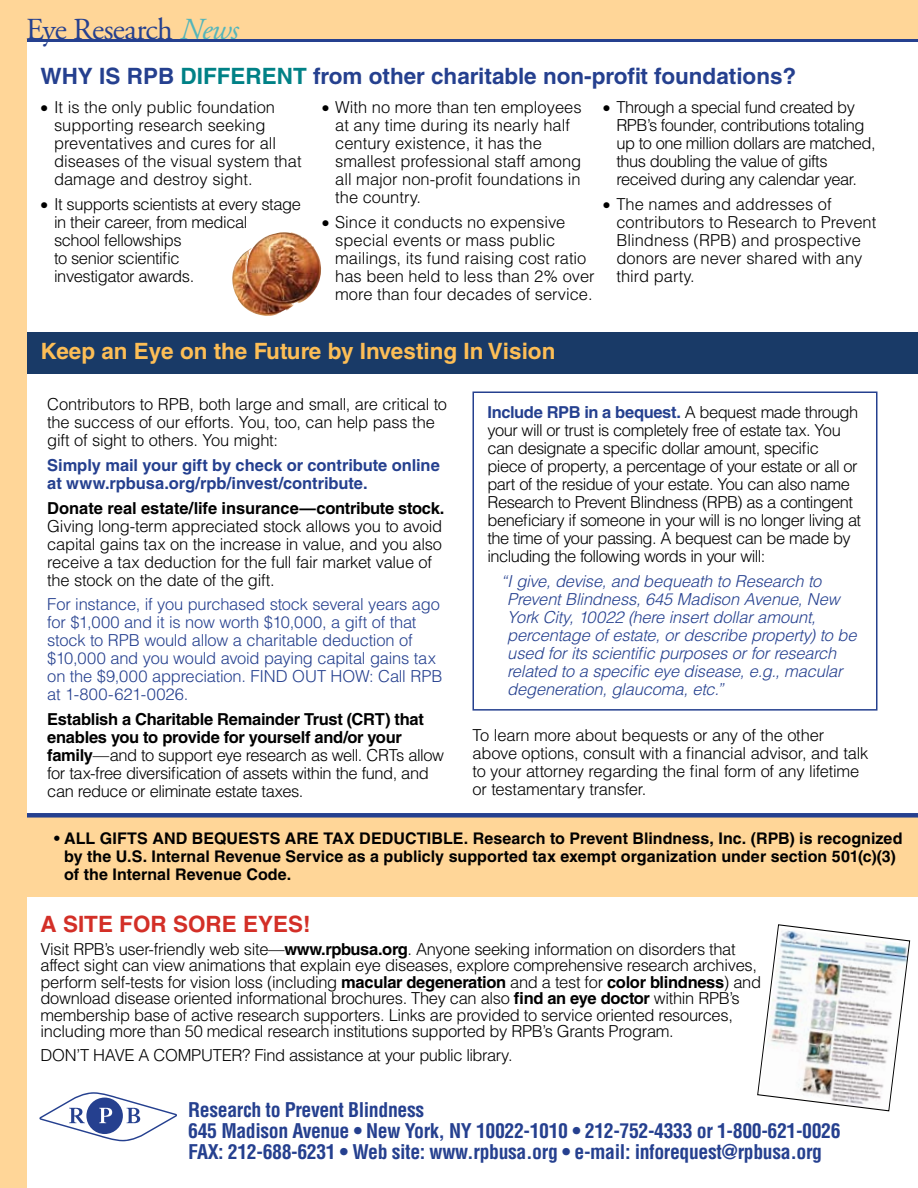
<style>
.page{position:relative;width:918px;height:1188px;background:#ffd698}
.page>*{position:absolute;margin:0;border:0;box-sizing:border-box;transform-origin:0 0}
.t1{font:30.45px "Adobe Garamond";letter-spacing:-.02em;color:#25408f}
.t2{font:700 22.5px "Helvetica LT Std";color:#25408f}
.t3{font:700 22.5px "Helvetica LT Std";color:#fdbe56}
.t4{font:700 22.5px "Helvetica LT Std";color:#d32f27}
.t5{font:700 condensed 19.8px/21.1px "Helvetica LT Std";letter-spacing:-.02em;color:#25408f}
.t6{font:300 16.5px/18px "Helvetica LT Std";letter-spacing:-.02em;color:#000}
.t7{font:300 16.5px/18px "Helvetica LT Std";color:#000}
.t8{font:italic 300 16.5px/18px "Helvetica LT Std";letter-spacing:-.01em;color:#25408f}
.t9{font:300 16.5px/18px "Helvetica LT Std";letter-spacing:-.015em;color:#25408f}
.t10{font:700 16.5px/18px "Helvetica LT Std";letter-spacing:-.005em;color:#25408f}
.t11{font:700 16.5px "Helvetica LT Std";letter-spacing:-.005em;color:#000}
.t12{font:700 16.05px/18px "Helvetica LT Std";letter-spacing:.005em;color:#000}
.s1{font-style:italic;color:#53b5bb}
.s2{color:#008186}
.s3{font-weight:700}
.s4{font-weight:700;color:#25408f}
</style>
<div class="page">
<div style="left:27px;top:40px;width:891px;height:1148px;background:#fff"></div>
<hr style="left:27px;top:39px;width:891px;height:3px;background:#25408f">
<svg style="left:39px;top:1092px;width:138px;height:49px"></svg>
<div style="left:27px;top:814px;width:891px;height:83px;background:#ffd698"></div>
<img style="left:232px;top:232px;width:90px;height:84px">
<div style="left:27px;top:333px;width:891px;height:41px;background:#193a67"></div>
<div style="left:27px;top:813px;width:891px;height:5px;background:#25408f"></div>
<div style="left:472px;top:392px;width:406px;height:319px;border:2px solid #25408f"></div>
<svg style="left:758px;top:925px;width:152px;height:186px"></svg>
<h1 class="t1" style="left:26px;top:13px;width:213px">Eye Research <span class="s1">News</span></h1>
<h2 class="t2" style="left:40px;top:62px;width:757px">WHY IS RPB <span class="s2">DIFFERENT</span> from other charitable non-profit foundations?</h2>
<p class="t7" style="left:54px;top:98px;width:249px;text-indent:-13px">• It is the only public foundation supporting research seeking preventatives and cures for all diseases of the visual system that damage and destroy sight.</p>
<p class="t6" style="left:54px;top:195px;width:249px;text-indent:-13px">• It supports scientists at every stage in their career, from medical<br>school fellowships<br>to senior scientific<br>investigator awards.</p>
<p class="t7" style="left:335px;top:98px;width:248px;text-indent:-13px">• With no more than ten employees at any time during its nearly half century existence, it has the smallest professional staff among all major non-profit foundations in the country.</p>
<p class="t7" style="left:335px;top:213px;width:261px;text-indent:-13px">• Since it conducts no expensive special events or mass public mailings, its fund raising cost ratio has been held to less than 2% over more than four decades of service.</p>
<p class="t6" style="left:616px;top:98px;width:261px;text-indent:-13px">• Through a special fund created by RPB’s founder, contributions totaling up to one million dollars are matched, thus doubling the value of gifts received during any calendar year.</p>
<p class="t7" style="left:616px;top:195px;width:261px;text-indent:-13px">• The names and addresses of contributors to Research to Prevent<br>Blindness (RPB) and prospective donors are never shared with any third party.</p>
<h2 class="t3" style="left:40px;top:338px;width:516px">Keep an Eye on the Future by Investing In Vision</h2>
<p class="t6" style="left:47px;top:395px;width:401px">Contributors to RPB, both large and small, are critical to the success of our efforts. You, too, can help pass the gift of sight to others. You might:</p>
<p class="t10" style="left:47px;top:456px;width:394px">Simply mail your gift by check or contribute online at www.rpbusa.org/rpb/invest/contribute.</p>
<p class="t11" style="left:47px;top:498px;width:399px">Donate real estate/life insurance—contribute stock.</p>
<p class="t6" style="left:47px;top:517px;width:396px">Giving long-term appreciated stock allows you to avoid capital gains tax on the increase in value, and you also receive a tax deduction for the full fair market value of the stock on the date of the gift.</p>
<p class="t9" style="left:47px;top:595px;width:397px">For instance, if you purchased stock several years ago for $1,000 and it is now worth $10,000, a gift of that stock to RPB would allow a charitable deduction of $10,000 and you would avoid paying capital gains tax on the $9,000 appreciation. FIND OUT HOW: Call RPB at 1-800-621-0026.</p>
<p class="t6" style="left:47px;top:710px;width:398px"><span class="s3">Establish a Charitable Remainder Trust (CRT) that enables you to provide for yourself and/or your family</span>—and to support eye research as well. CRTs allow for tax-free diversification of assets within the fund, and can reduce or eliminate estate taxes.</p>
<p class="t6" style="left:488px;top:403px;width:375px"><span class="s4">Include RPB in a bequest.</span> A bequest made through your will or trust is completely free of estate tax. You can designate a specific dollar amount, specific piece of property, a percentage of your estate or all or part of the residue of your estate. You can also name Research to Prevent Blindness (RPB) as a contingent beneficiary if someone in your will is no longer living at the time of your passing. A bequest can be made by including the following words in your will:</p>
<p class="t8" style="left:507px;top:572px;width:351px;text-indent:-6px">“I give, devise, and bequeath to Research to Prevent Blindness, 645 Madison Avenue, New York City, 10022 (here insert dollar amount, percentage of estate, or describe property) to be used for its scientific purposes or for research related to a specific eye disease, e.g., macular degeneration, glaucoma, etc.”</p>
<p class="t6" style="left:472px;top:726px;width:398px">To learn more about bequests or any of the other above options, consult with a financial advisor, and talk to your attorney regarding the final form of any lifetime or testamentary transfer.</p>
<p class="t12" style="left:64px;top:829px;width:840px;text-indent:-10px">• ALL GIFTS AND BEQUESTS ARE TAX DEDUCTIBLE. Research to Prevent Blindness, Inc. (RPB) is recognized by the U.S. Internal Revenue Service as a publicly supported tax exempt organization under section 501(c)(3) of the Internal Revenue Code.</p>
<h2 class="t4" style="left:40px;top:910px;width:272px">A SITE FOR SORE EYES!</h2>
<p class="t6" style="left:40px;top:941px;width:722px;line-height:16.5px">Visit RPB’s user-friendly web site—<span class="s3">www.rpbusa.org</span>. Anyone seeking information on disorders that affect sight can view animations that explain eye diseases, explore comprehensive research archives, perform self-tests for vision loss (including <span class="s3">macular degeneration</span> and a test for <span class="s3">color blindness</span>) and download disease oriented informational brochures. They can also <span class="s3">find an eye doctor</span> within RPB’s membership base of active research supporters. Links are provided to service oriented resources, including more than 50 medical research institutions supported by RPB’s Grants Program.</p>
<p class="t6" style="left:40px;top:1046px;width:474px">DON’T HAVE A COMPUTER? Find assistance at your public library.</p>
<p class="t5" style="left:188px;top:1099px;width:654px">Research to Prevent Blindness<br>645 Madison Avenue • New York, NY 10022-1010 • 212-752-4333 or 1-800-621-0026<br>FAX: 212-688-6231 • Web site: www.rpbusa.org • e-mail: inforequest@rpbusa.org</p>
</div>
